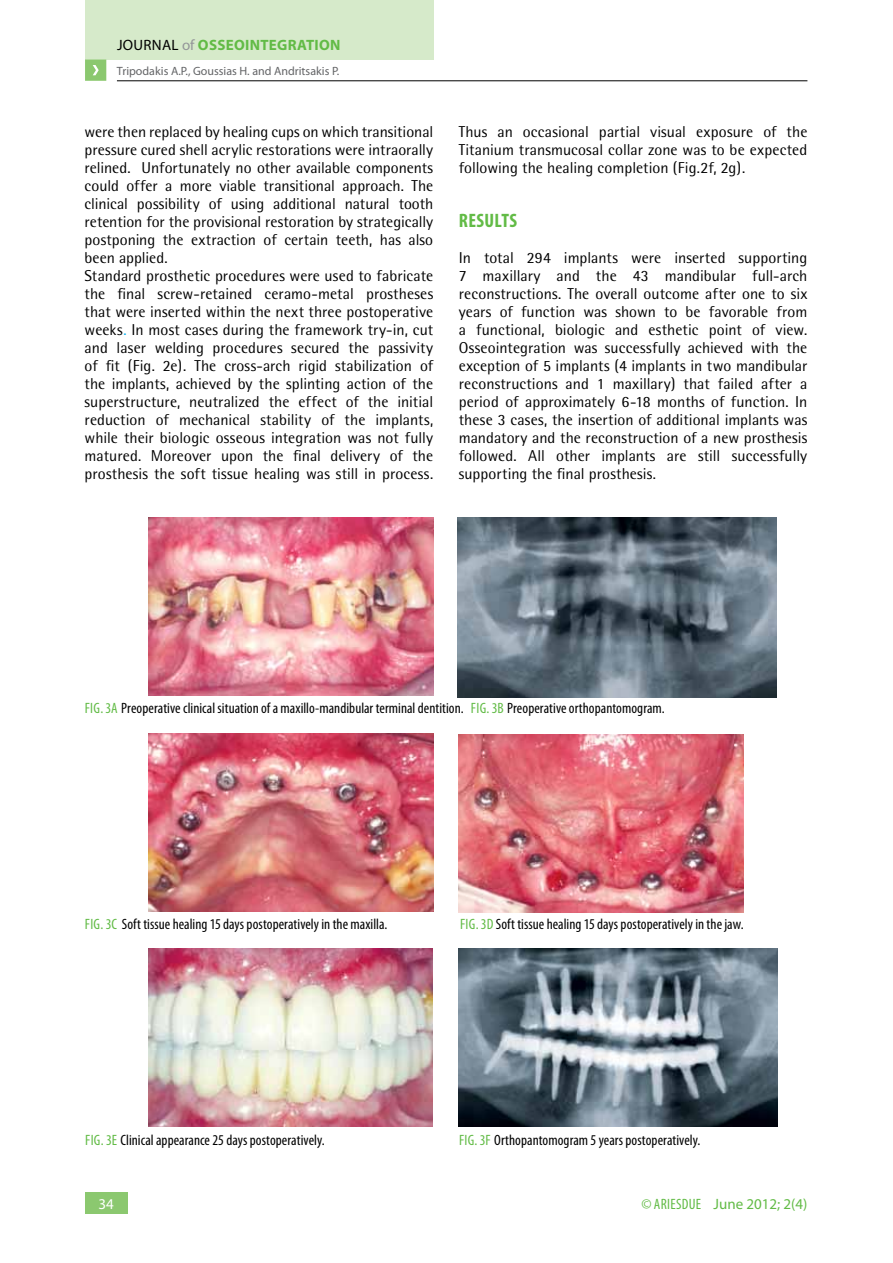
<style>
.page{position:relative;width:893px;height:1263px;background:#fff}
.page>*{position:absolute;margin:0;border:0;box-sizing:border-box;transform-origin:0 0}
.t1{font:700 condensed 19.5px "Myriad Pro";letter-spacing:.015em;color:#62bb46}
.t2{font:15.75px/18px "Rotis Semi Sans";color:#000;text-align:justify}
.t3{font:condensed 15px "Myriad Pro";letter-spacing:.005em;color:#000}
.t4{font:700 15px "Myriad Pro";letter-spacing:.02em;color:#62bb46}
.t5{font:15px "Myriad Pro";color:#62bb46}
.t6{font:15px "Myriad Pro";color:#fff}
.t7{font:12px "Myriad Pro";color:#636466}
.s1{font-weight:400;color:#000}
.s2{font-weight:400;color:#939598}
.s3{color:#00aeef}
.s4{color:#62bb46}
.s5{font-stretch:condensed}
</style>
<div class="page">
<div style="left:85px;top:1193px;width:43px;height:21px;background:#8bc86f"></div>
<div style="left:85px;top:0;width:349px;height:60px;background:#d6eaca"></div>
<svg style="left:85px;top:60px;width:21px;height:21px"></svg>
<hr style="left:117px;top:81px;width:690px;height:1px;background:#000">
<img style="left:148px;top:733px;width:285px;height:179px">
<img style="left:459px;top:734px;width:285px;height:179px">
<img style="left:148px;top:517px;width:285px;height:179px">
<img style="left:148px;top:948px;width:285px;height:178px">
<img style="left:458px;top:517px;width:319px;height:180px">
<img style="left:458px;top:948px;width:319px;height:178px">
<p class="t4" style="left:117px;top:35px;width:225px"><span class="s1">journal</span> <span class="s2">of</span> OSSEOINTEGRATION</p>
<p class="t7" style="left:117px;top:63px;width:224px">Tripodakis A.P., Goussias H. and Andritsakis P.</p>
<p class="t2" style="left:85px;top:123px;width:350px;text-align:left">were then replaced by healing cups on which transitional pressure cured shell acrylic restorations were intraorally relined. Unfortunately no other available components could offer a more viable transitional approach. The clinical possibility of using additional natural tooth retention for the provisional restoration by strategically postponing the extraction of certain teeth, has also been applied.<br>Standard prosthetic procedures were used to fabricate the final screw-retained ceramo-metal prostheses that were inserted within the next three postoperative weeks<span class="s3">.</span> In most cases during the framework try-in, cut and laser welding procedures secured the passivity of fit (Fig. 2e). The cross-arch rigid stabilization of the implants, achieved by the splinting action of the superstructure, neutralized the effect of the initial reduction of mechanical stability of the implants, while their biologic osseous integration was not fully matured. Moreover upon the final delivery of the prosthesis the soft tissue healing was still in process.</p>
<p class="t2" style="left:459px;top:123px;width:350px">Thus an occasional partial visual exposure of the Titanium transmucosal collar zone was to be expected following the healing completion (Fig.2f, 2g).</p>
<p class="t1" style="left:459px;top:208px;width:60px">RESULTS</p>
<p class="t2" style="left:459px;top:249px;width:350px">In total 294 implants were inserted supporting 7 maxillary and the 43 mandibular full-arch reconstructions. The overall outcome after one to six years of function was shown to be favorable from a functional, biologic and esthetic point of view.<br>Osseointegration was successfully achieved with the exception of 5 implants (4 implants in two mandibular reconstructions and 1 maxillary) that failed after a period of approximately 6-18 months of function. In these 3 cases, the insertion of additional implants was mandatory and the reconstruction of a new prosthesis followed. All other implants are still successfully supporting the final prosthesis.</p>
<p class="t3" style="left:85px;top:699px;width:380px"><span class="s4">fig. 3a</span> Preoperative clinical situation of a maxillo-mandibular terminal dentition.</p>
<p class="t3" style="left:471px;top:699px;width:195px"><span class="s4">fig . 3b</span> Preoperative orthopantomogram.</p>
<p class="t3" style="left:85px;top:915px;width:304px"><span class="s4">fig . 3C</span> Soft tissue healing 15 days postoperatively in the maxilla.</p>
<p class="t3" style="left:460px;top:915px;width:285px"><span class="s4">fig . 3d</span> Soft tissue healing 15 days postoperatively in the jaw.</p>
<p class="t3" style="left:85px;top:1131px;width:241px"><span class="s4">fig . 3e</span> Clinical appearance 25 days postoperatively.</p>
<p class="t6" style="left:99px;top:1195px;width:17px">34</p>
<p class="t3" style="left:459px;top:1131px;width:243px"><span class="s4">fig . 3f</span> Orthopantomogram 5 years postoperatively.</p>
<p class="t5" style="left:641px;top:1195px;width:168px"><span class="s5">© ariesdue</span> June 2012; 2(4)</p>
</div>
